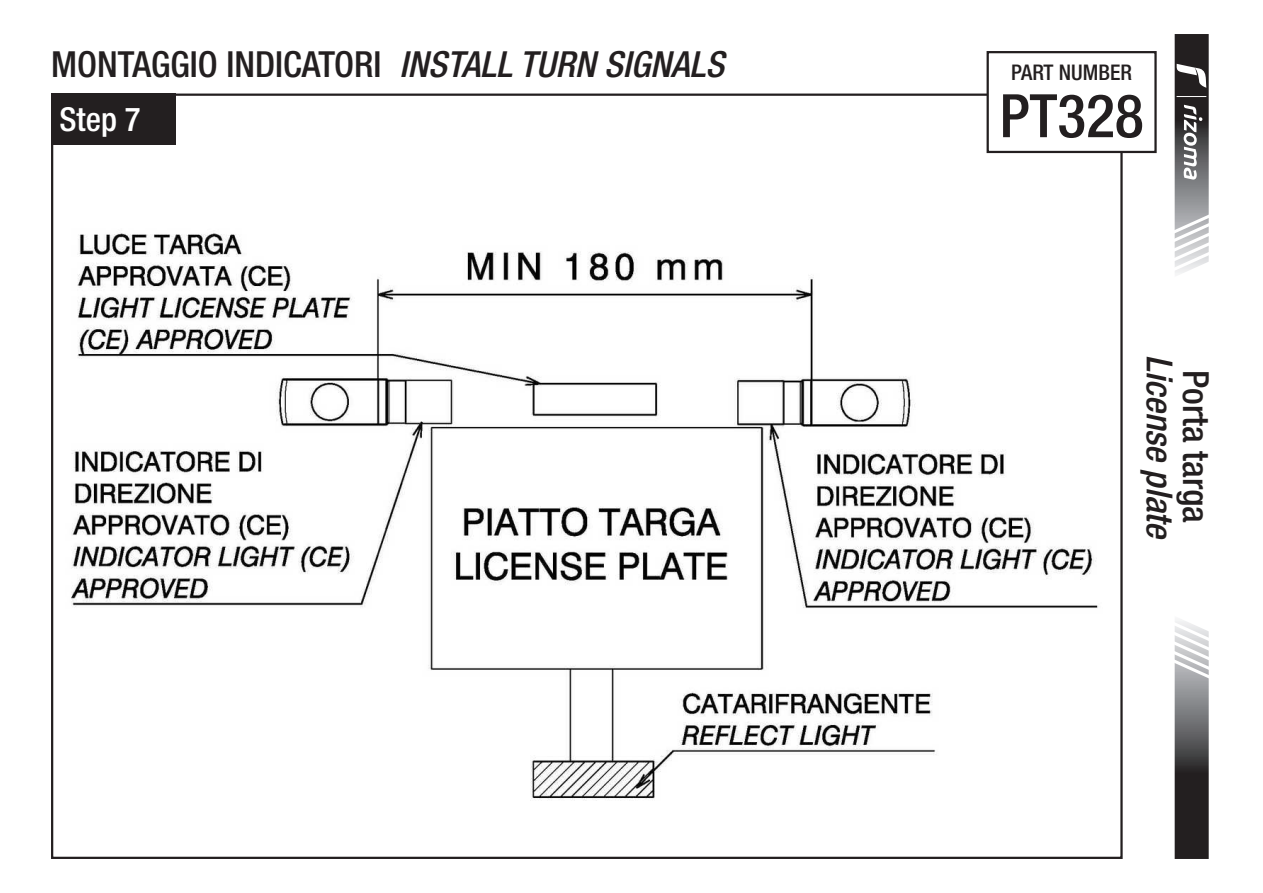
<style>
.page{position:relative;width:1263px;height:893px;background:#fff}
.page>*{position:absolute;margin:0;border:0;box-sizing:border-box;transform-origin:0 0}
.t1{font:500 condensed 60px "Helvetica Neue LT Std";color:#231f20}
.t2{font:500 condensed 36px "Helvetica Neue LT Std";color:#231f20}
.t3{font:italic 500 condensed 36px "Helvetica Neue LT Std";color:#231f20}
.t4{font:500 condensed 33px "Helvetica Neue LT Std";color:#fff}
.t5{font:500 condensed 21.6px "Helvetica Neue LT Std";color:#231f20}
.s1{font-style:italic}
</style>
<div class="page">
<img style="left:71px;top:104px;width:1042px;height:697px">
<div style="left:51px;top:94px;width:124px;height:51px;background:#231f20"></div>
<svg style="left:1174px;top:620px;width:35px;height:239px;background:#706f70"></svg>
<svg style="left:1174px;top:34px;width:35px;height:240px"></svg>
<div style="left:988px;top:52px;width:167px;height:100px;background:#fff"></div>
<div style="left:986px;top:51px;width:171px;height:102px;border:2px solid #231f20"></div>
<p class="t2" style="left:51px;top:42px;width:674px">MONTAGGIO INDICATORI <span class="s1">INSTALL TURN SIGNALS</span></p>
<p class="t4" style="left:60px;top:99px;width:83px">Step 7</p>
<p class="t5" style="left:1011px;top:59px;width:122px">PART NUMBER</p>
<h1 class="t1" style="left:999px;top:80px;width:146px">PT328</h1>
<p class="t3" style="left:1181px;top:355px;width:187px;rotate:90deg">License plate</p>
<p class="t2" style="left:1217px;top:370px;width:155px;rotate:90deg">Porta targa</p>
</div>
